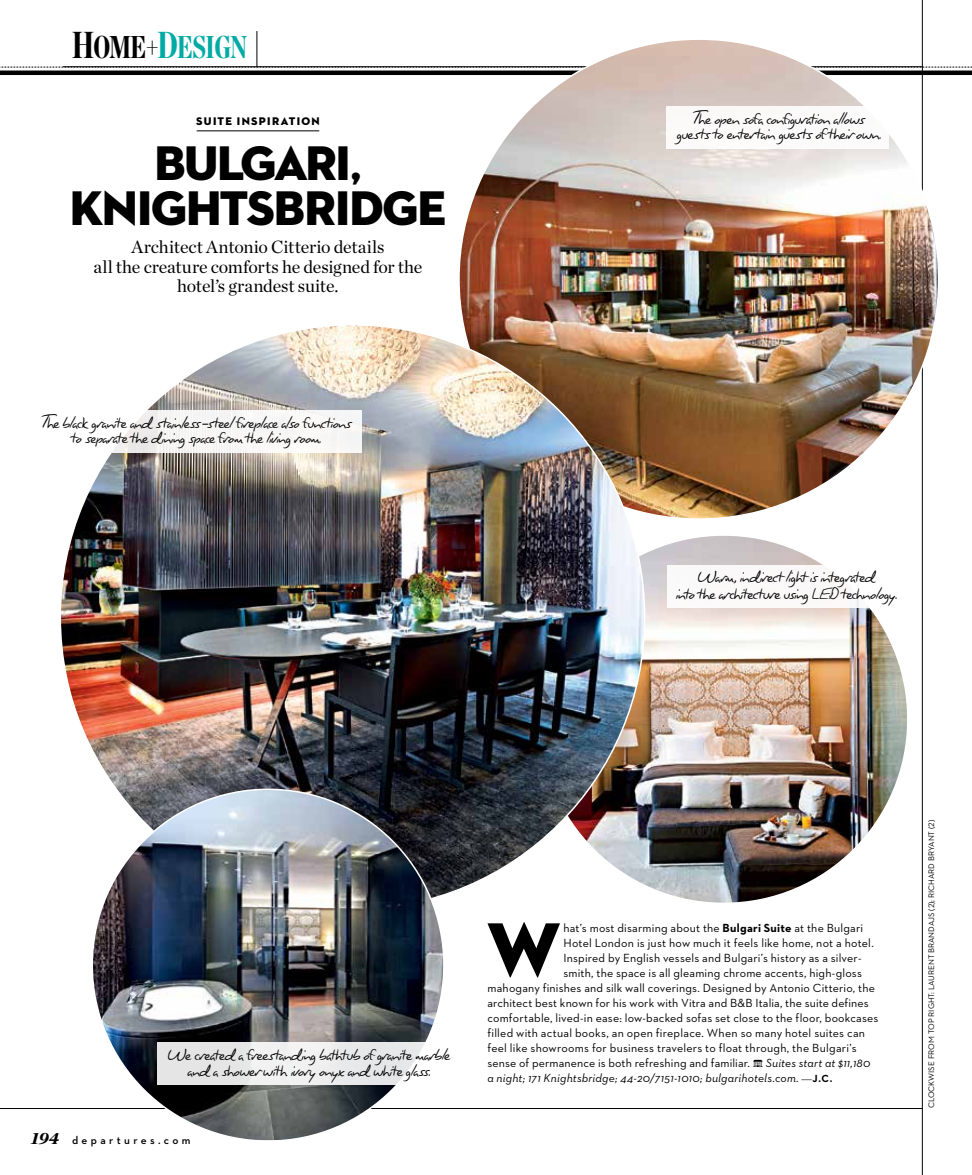
<style>
.page{position:relative;width:972px;height:1175px;background:#fff}
.page>*{position:absolute;margin:0;border:0;box-sizing:border-box;transform-origin:0 0}
.t1{font:78.15px "Neutraface 2 Display Titling";color:#000}
.t2{font:49.5px/45px "Neutraface 2 Display Titling";letter-spacing:-.03em;color:#000;text-align:center}
.t3{font:700 31.5px "Chronicle Disp Comp";letter-spacing:-.015em;color:#00aaa5}
.t4{font:18px/19.5px "Chronicle Deck";letter-spacing:-.005em;color:#000;text-align:center}
.t5{font:17.25px/15.3px "Giorgio Handwriting";letter-spacing:-.01em;color:#000;text-align:center}
.t6{font:12px "Neutraface 2 Text";letter-spacing:.015em;color:#000}
.t7{font:italic 12px "Neutraface 2 Text";letter-spacing:.015em;color:#000}
.t8{font:600 11.25px "Neutraface 2 Text";letter-spacing:.3em;color:#000}
.t9{font:11.25px "Neutraface 2 Display Titling";letter-spacing:.12em;color:#000}
.t10{font:8.25px "Neutraface 2 Text";color:#000}
.s1{font-size:37.5px;color:#000}
.s2{color:#000}
.s3{font-size:37.5px}
.s4{font-size:40.5px}
.s5{font-size:14.25px}
.s6{font-family:"Chronicle Deck";font-weight:900;font-style:italic;font-size:16.8px}
.s7{font-weight:700}
.s8{font-family:"Communications P02";font-size:9.3px}
.s9{font-style:italic}
.s10{font-family:"Adobe Garamond";font-style:normal;font-size:10.5px}
.s11{font-weight:700;font-style:normal;font-size:10.5px}
</style>
<div class="page">
<hr style="left:0;top:1108px;width:922px;height:1px;background:#000">
<hr style="left:922px;top:0;width:1px;height:1174px;background:#000">
<hr style="left:63px;top:66px;width:860px;height:1px;background:#000">
<div style="left:0;top:70px;width:972px;height:5px;background:#000"></div>
<svg style="left:0;top:67px;width:972px;height:1px"></svg>
<hr style="left:257px;top:31px;width:1px;height:36px;background:#000">
<img style="left:459px;top:39px;width:480px;height:480px;border-radius:240px">
<img style="left:540px;top:535px;width:368px;height:368px;border-radius:184px">
<div style="left:667px;top:565px;width:238px;height:43px;background:#fff"></div>
<img style="left:60px;top:325px;width:585px;height:584px;border-radius:292px">
<img style="left:95px;top:789px;width:349px;height:349px">
<div style="left:32px;top:410px;width:330px;height:43px;background:#f9f8f7"></div>
<div style="left:157px;top:1042px;width:304px;height:42px;background:linear-gradient(to right,#e3e3e3,#f7f7f8)"></div>
<div style="left:667px;top:106px;width:222px;height:42px;background:#fff"></div>
<hr style="left:197px;top:131px;width:122px;height:1px;background:#000">
<h3 class="t3" style="left:72px;top:22px;width:177px"><span class="s1">H</span><span class="s2">OME+</span><span class="s3">D</span>ESIGN</h3>
<p class="t9" style="left:196px;top:114px;width:125px">SUITE INSPIRATION</p>
<h2 class="t2" style="left:70px;top:141px;width:378px">BULGARI<span class="s4">,<br></span>KNIGHTSBRIDGE</h2>
<h3 class="t4" style="left:94px;top:236px;width:330px">Architect Antonio Citterio details<br>all the creature comforts he designed for the hotel’s grandest suite.</h3>
<h3 class="t5" style="left:42px;top:415px;width:311px">The black granite and stainless -steel fireplace also functions to separate the dining space from the living room.</h3>
<h3 class="t5" style="left:677px;top:111px;width:206px">The open sofa configuration allows guests to entertain guests of their own.</h3>
<h3 class="t5" style="left:676px;top:568px;width:223px;line-height:16.8px">Warm, indirect light is integrated<br>into the architecture using <span class="s5">LED</span> technology.</h3>
<h3 class="t5" style="left:168px;top:1047px;width:284px">We created a freestanding bathtub of granite marble and a shower with ivory onyx and white glass.</h3>
<p class="t8" style="left:31px;top:1133px;width:161px"><span class="s6">194</span> departures.com</p>
<h1 class="t1" style="left:487px;top:901px;width:75px">W</h1>
<p class="t6" style="left:563px;top:920px;width:301px">hat’s most disarming about the <span class="s7">Bulgari Suite</span> at the Bulgari</p>
<p class="t6" style="left:563px;top:935px;width:312px">Hotel London is just how much it feels like home, not a hotel.</p>
<p class="t6" style="left:563px;top:950px;width:299px">Inspired by English vessels and Bulgari’s history as a silver-</p>
<p class="t6" style="left:563px;top:965px;width:300px">smith, the space is all gleaming chrome accents, high-gloss</p>
<p class="t6" style="left:487px;top:980px;width:389px">mahogany finishes and silk wall coverings. Designed by Antonio Citterio, the</p>
<p class="t6" style="left:487px;top:995px;width:383px">architect best known for his work with Vitra and B&amp;B Italia, the suite defines</p>
<p class="t6" style="left:487px;top:1010px;width:392px">comfortable, lived-in ease: low-backed sofas set close to the floor, bookcases</p>
<p class="t6" style="left:487px;top:1025px;width:379px">filled with actual books, an open fireplace. When so many hotel suites can</p>
<p class="t6" style="left:487px;top:1040px;width:371px">feel like showrooms for business travelers to float through, the Bulgari’s</p>
<p class="t6" style="left:487px;top:1055px;width:384px">sense of permanence is both refreshing and familiar. <span class="s8">Y</span> <span class="s9">Suites start at $11,180</span></p>
<p class="t7" style="left:488px;top:1070px;width:346px">a night; 171 Knightsbridge; 44-20/7151-1010; bulgarihotels.com. <span class="s10">—</span><span class="s11">J.C.</span></p>
<p class="t10" style="left:926px;top:1108px;width:290px;rotate:-90deg">clockwise from top right: laurent brandajs (2); richard bryant (2)</p>
</div>
